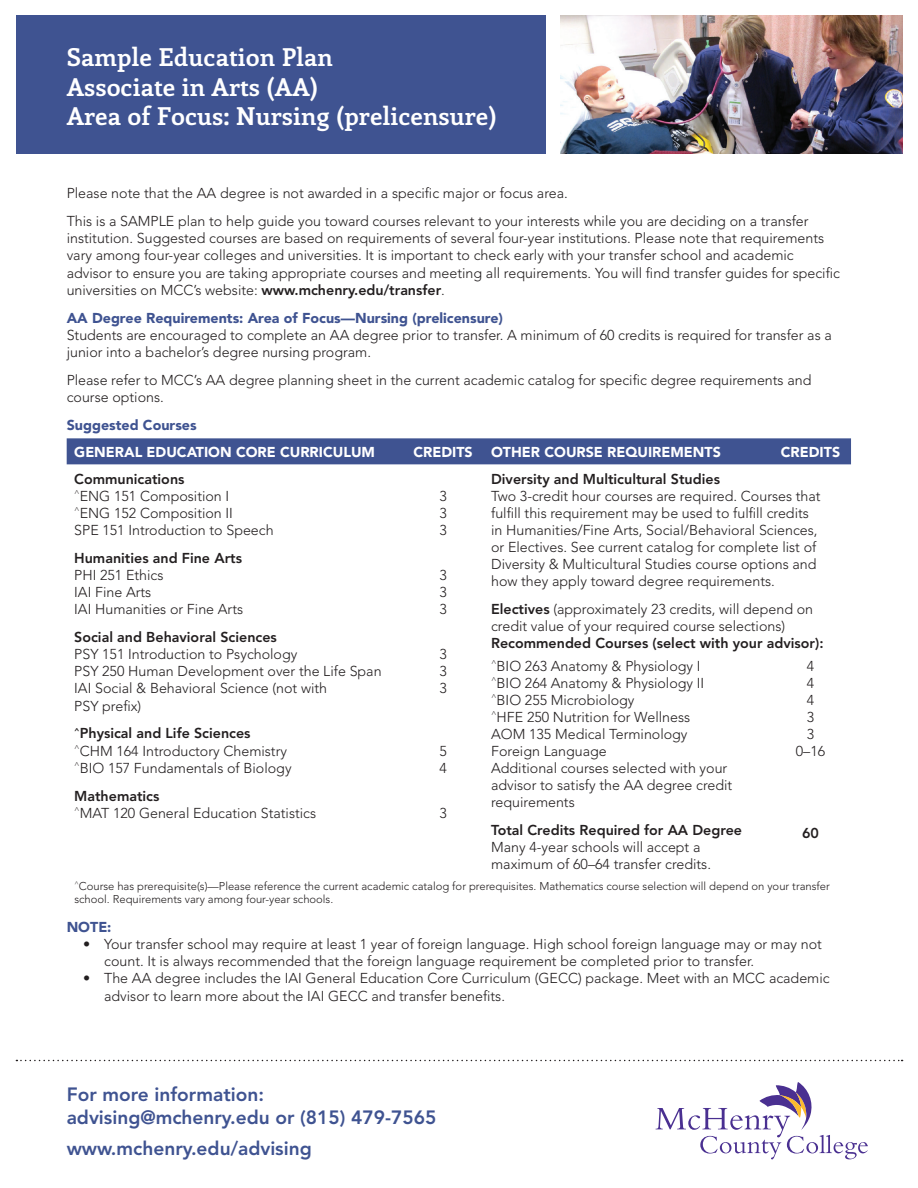
<style>
.page{position:relative;width:918px;height:1188px;background:#fff}
.page>*{position:absolute;margin:0;border:0;box-sizing:border-box;transform-origin:0 0}
.t1{font:700 24.75px "Enriqueta";color:#fff}
.t2{font:800 19.2px "Avenir LT Std";color:#3f5391}
.t3{font:300 14.25px/17.1px "Avenir LT Std";color:#231f20}
.t4{font:800 14.25px "Avenir LT Std";color:#231f20}
.t5{font:900 14.25px "Avenir LT Std";color:#3f5391}
.t6{font:900 14.25px "Avenir LT Std";color:#fff}
.t7{font:300 11.25px/13.5px "Avenir LT Std";color:#231f20}
.s1{font-weight:800}
</style>
<div class="page">
<div style="left:16px;top:16px;width:529px;height:138px;background:#3f5391"></div>
<img style="left:560px;top:16px;width:342px;height:138px">
<div style="left:67px;top:438px;width:784px;height:26px;background:#3f5391"></div>
<svg style="left:16px;top:1060px;width:887px;height:1px"></svg>
<svg style="left:656px;top:1082px;width:212px;height:77px"></svg>
<p class="t1" style="left:67px;top:39px;width:268px">Sample Education Plan</p>
<p class="t1" style="left:67px;top:69px;width:253px">Associate in Arts (AA)</p>
<p class="t1" style="left:67px;top:99px;width:432px">Area of Focus: Nursing (prelicensure)</p>
<p class="t3" style="left:67px;top:185px;width:503px">Please note that the AA degree is not awarded in a specific major or focus area.</p>
<p class="t3" style="left:67px;top:213px;width:775px">This is a SAMPLE plan to help guide you toward courses relevant to your interests while you are deciding on a transfer institution. Suggested courses are based on requirements of several four-year institutions. Please note that requirements vary among four-year colleges and universities. It is important to check early with your transfer school and academic advisor to ensure you are taking appropriate courses and meeting all requirements. You will find transfer guides for specific universities on MCC’s website: <span class="s1">www.mchenry.edu/transfer</span>.</p>
<p class="t5" style="left:67px;top:309px;width:438px">AA Degree Requirements: Area of Focus—Nursing (prelicensure)</p>
<p class="t3" style="left:67px;top:326px;width:767px">Students are encouraged to complete an AA degree prior to transfer. A minimum of 60 credits is required for transfer as a junior into a bachelor’s degree nursing program.</p>
<p class="t3" style="left:67px;top:371px;width:746px">Please refer to MCC’s AA degree planning sheet in the current academic catalog for specific degree requirements and course options.</p>
<p class="t5" style="left:67px;top:416px;width:132px">Suggested Courses</p>
<p class="t6" style="left:74px;top:443px;width:302px">GENERAL EDUCATION CORE CURRICULUM</p>
<p class="t6" style="left:413px;top:443px;width:61px">CREDITS</p>
<p class="t6" style="left:491px;top:443px;width:231px">OTHER COURSE REQUIREMENTS</p>
<p class="t6" style="left:781px;top:443px;width:61px">CREDITS</p>
<p class="t4" style="left:74px;top:470px;width:112px">Communications</p>
<p class="t3" style="left:74px;top:487px;width:157px"><sup>^</sup>ENG 151 Composition I</p>
<p class="t3" style="left:74px;top:505px;width:160px"><sup>^</sup>ENG 152 Composition II</p>
<p class="t3" style="left:74px;top:522px;width:201px">SPE 151 Introduction to Speech</p>
<p class="t4" style="left:74px;top:550px;width:169px">Humanities and Fine Arts</p>
<p class="t3" style="left:74px;top:567px;width:91px">PHI 251 Ethics</p>
<p class="t3" style="left:74px;top:584px;width:79px">IAI Fine Arts</p>
<p class="t3" style="left:74px;top:601px;width:170px">IAI Humanities or Fine Arts</p>
<p class="t4" style="left:74px;top:629px;width:204px">Social and Behavioral Sciences</p>
<p class="t3" style="left:74px;top:646px;width:225px">PSY 151 Introduction to Psychology</p>
<p class="t3" style="left:74px;top:663px;width:309px">PSY 250 Human Development over the Life Span</p>
<p class="t3" style="left:74px;top:680px;width:254px">IAI Social &amp; Behavioral Science (not with<br>PSY prefix)</p>
<p class="t4" style="left:74px;top:725px;width:178px"><sup>^</sup>Physical and Life Sciences</p>
<p class="t3" style="left:74px;top:742px;width:214px"><sup>^</sup>CHM 164 Introductory Chemistry</p>
<p class="t3" style="left:74px;top:759px;width:219px"><sup>^</sup>BIO 157 Fundamentals of Biology</p>
<p class="t4" style="left:74px;top:787px;width:87px">Mathematics</p>
<p class="t3" style="left:74px;top:804px;width:243px"><sup>^</sup>MAT 120 General Education Statistics</p>
<p class="t4" style="left:491px;top:470px;width:230px">Diversity and Multicultural Studies</p>
<p class="t3" style="left:491px;top:487px;width:331px">Two 3-credit hour courses are required. Courses that fulfill this requirement may be used to fulfill credits in Humanities/Fine Arts, Social/Behavioral Sciences, or Electives. See current catalog for complete list of Diversity &amp; Multicultural Studies course options and how they apply toward degree requirements.</p>
<p class="t3" style="left:491px;top:601px;width:324px"><span class="s1">Electives</span> (approximately 23 credits, will depend on credit value of your required course selections)</p>
<p class="t4" style="left:491px;top:635px;width:334px">Recommended Courses (select with your advisor):</p>
<p class="t3" style="left:491px;top:657px;width:211px"><sup>^</sup>BIO 263 Anatomy &amp; Physiology I</p>
<p class="t3" style="left:491px;top:674px;width:215px"><sup>^</sup>BIO 264 Anatomy &amp; Physiology II</p>
<p class="t3" style="left:491px;top:691px;width:145px"><sup>^</sup>BIO 255 Microbiology</p>
<p class="t3" style="left:491px;top:708px;width:201px"><sup>^</sup>HFE 250 Nutrition for Wellness</p>
<p class="t3" style="left:491px;top:725px;width:198px">AOM 135 Medical Terminology</p>
<p class="t3" style="left:491px;top:743px;width:117px">Foreign Language</p>
<p class="t3" style="left:491px;top:760px;width:243px">Additional courses selected with your advisor to satisfy the AA degree credit requirements</p>
<p class="t4" style="left:491px;top:822px;width:252px">Total Credits Required for AA Degree</p>
<p class="t3" style="left:491px;top:839px;width:221px">Many 4-year schools will accept a maximum of 60–64 transfer credits.</p>
<p class="t3" style="left:439px;top:487px;width:9px">3</p>
<p class="t3" style="left:439px;top:505px;width:9px">3</p>
<p class="t3" style="left:439px;top:522px;width:9px">3</p>
<p class="t3" style="left:439px;top:567px;width:9px">3</p>
<p class="t3" style="left:439px;top:584px;width:9px">3</p>
<p class="t3" style="left:439px;top:601px;width:9px">3</p>
<p class="t3" style="left:439px;top:646px;width:9px">3</p>
<p class="t3" style="left:439px;top:663px;width:9px">3</p>
<p class="t3" style="left:439px;top:680px;width:9px">3</p>
<p class="t3" style="left:807px;top:657px;width:9px">4</p>
<p class="t3" style="left:807px;top:674px;width:9px">4</p>
<p class="t3" style="left:807px;top:691px;width:9px">4</p>
<p class="t3" style="left:807px;top:708px;width:9px">3</p>
<p class="t3" style="left:807px;top:725px;width:9px">3</p>
<p class="t3" style="left:796px;top:743px;width:31px">0–16</p>
<p class="t3" style="left:439px;top:742px;width:9px">5</p>
<p class="t3" style="left:439px;top:759px;width:9px">4</p>
<p class="t3" style="left:439px;top:804px;width:9px">3</p>
<p class="t4" style="left:802px;top:825px;width:18px">60</p>
<p class="t7" style="left:74px;top:879px;width:757px"><sup>^</sup>Course has prerequisite(s)—Please reference the current academic catalog for prerequisites. Mathematics course selection will depend on your transfer school. Requirements vary among four-year schools.</p>
<p class="t5" style="left:67px;top:919px;width:46px">NOTE:</p>
<p class="t3" style="left:104px;top:936px;width:719px;text-indent:-21px">• Your transfer school may require at least 1 year of foreign language. High school foreign language may or may not count. It is always recommended that the foreign language requirement be completed prior to transfer.</p>
<p class="t3" style="left:104px;top:970px;width:727px;text-indent:-21px">• The AA degree includes the IAI General Education Core Curriculum (GECC) package. Meet with an MCC academic advisor to learn more about the IAI GECC and transfer benefits.</p>
<p class="t2" style="left:67px;top:1083px;width:199px">For more information:</p>
<p class="t2" style="left:67px;top:1106px;width:371px">advising@mchenry.edu or (815) 479-7565</p>
<p class="t2" style="left:67px;top:1137px;width:247px">www.mchenry.edu/advising</p>
</div>
